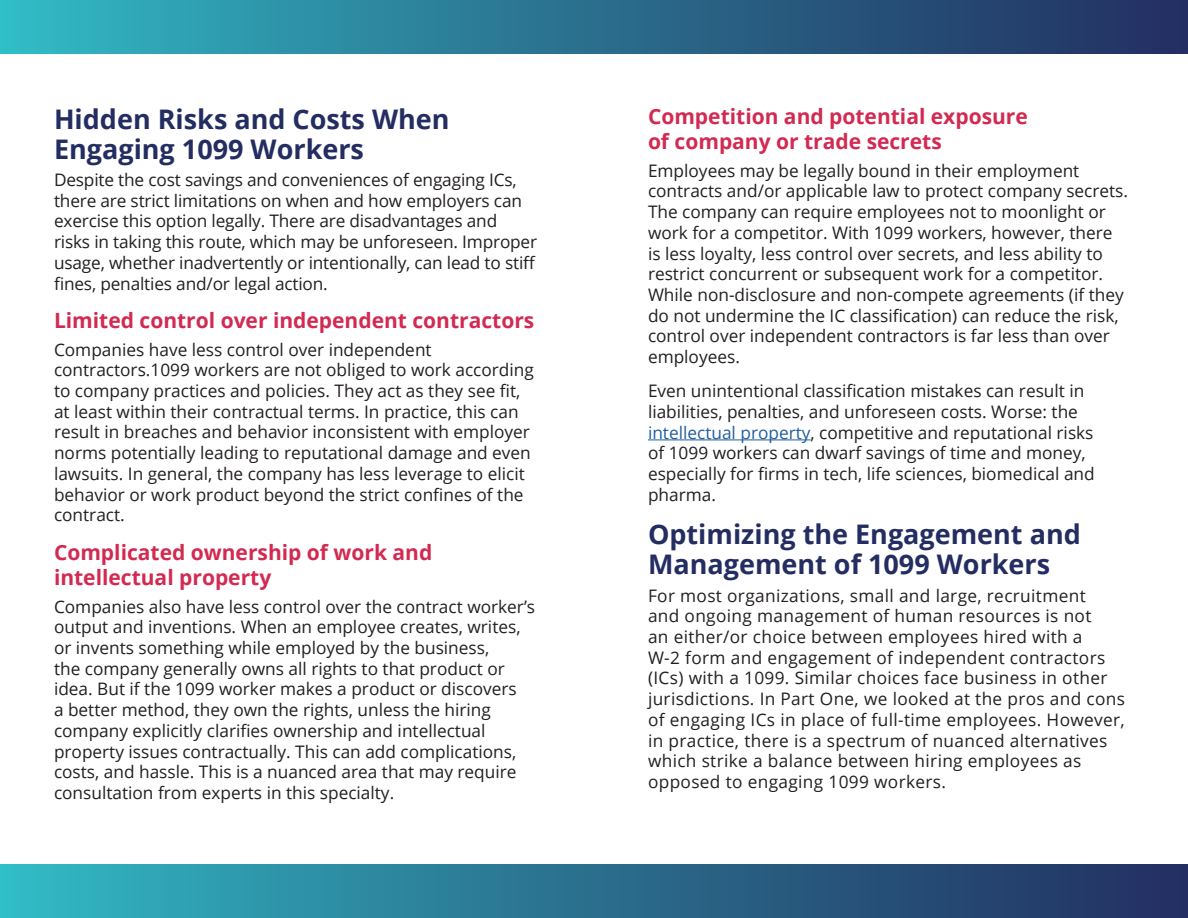
<style>
.page{position:relative;width:1188px;height:918px;background:#fff}
.page>*{position:absolute;margin:0;border:0;box-sizing:border-box;transform-origin:0 0}
.t1{font:700 27px/30px "Open Sans";color:#242d62}
.t2{font:700 21px/25.2px "Open Sans";color:#d22a52}
.t3{font:17.25px/20.7px "Open Sans";color:#231f20}
.t4{font:17.25px/20.7px "Open Sans";letter-spacing:.02em;color:#231f20}
.s1{color:#215e9e}
</style>
<div class="page">
<div style="left:0;top:0;width:1188px;height:54px;background:linear-gradient(to right,#32b7c1,#232b5e)"></div>
<div style="left:0;top:864px;width:1188px;height:54px;background:linear-gradient(to right,#32b7c1,#232b5e)"></div>
<hr style="left:648px;top:439px;width:163px;height:1px;background:#215e9e">
<h1 class="t1" style="left:54px;top:103px;width:397px">Hidden Risks and Costs When<br>Engaging 1099 Workers</h1>
<p class="t3" style="left:54px;top:169px;width:485px">Despite the cost savings and conveniences of engaging ICs, there are strict limitations on when and how employers can exercise this option legally. There are disadvantages and risks in taking this route, which may be unforeseen. Improper usage, whether inadvertently or intentionally, can lead to stiff fines, penalties and/or legal action.</p>
<p class="t2" style="left:54px;top:308px;width:482px">Limited control over independent contractors</p>
<p class="t3" style="left:54px;top:339px;width:481px">Companies have less control over independent contractors.1099 workers are not obliged to work according to company practices and policies. They act as they see fit, at least within their contractual terms. In practice, this can result in breaches and behavior inconsistent with employer norms potentially leading to reputational damage and even lawsuits. In general, the company has less leverage to elicit behavior or work product beyond the strict confines of the contract.</p>
<p class="t2" style="left:54px;top:539px;width:380px">Complicated ownership of work and intellectual property</p>
<p class="t3" style="left:54px;top:596px;width:483px">Companies also have less control over the contract worker’s output and inventions. When an employee creates, writes, or invents something while employed by the business,<br>the company generally owns all rights to that product or idea. But if the 1099 worker makes a product or discovers<br>a better method, they own the rights, unless the hiring company explicitly clarifies ownership and intellectual property issues contractually. This can add complications, costs, and hassle. This is a nuanced area that may require consultation from experts in this specialty.</p>
<p class="t2" style="left:648px;top:103px;width:381px">Competition and potential exposure of company or trade secrets</p>
<p class="t3" style="left:648px;top:160px;width:482px">Employees may be legally bound in their employment contracts and/or applicable law to protect company secrets.<br>The company can require employees not to moonlight or work for a competitor. With 1099 workers, however, there is less loyalty, less control over secrets, and less ability to restrict concurrent or subsequent work for a competitor.<br>While non-disclosure and non-compete agreements (if they do not undermine the IC classification) can reduce the risk, control over independent contractors is far less than over employees.</p>
<p class="t3" style="left:648px;top:380px;width:448px">Even unintentional classification mistakes can result in liabilities, penalties, and unforeseen costs. Worse: the <span class="s1">intellectual property</span>, competitive and reputational risks of 1099 workers can dwarf savings of time and money, especially for firms in tech, life sciences, biomedical and pharma.</p>
<h1 class="t1" style="left:648px;top:519px;width:434px">Optimizing the Engagement and<br>Management of 1099 Workers</h1>
<p class="t4" style="left:648px;top:585px;width:479px">For most organizations, small and large, recruitment<br>and ongoing management of human resources is not<br>an either/or choice between employees hired with a<br>W-2 form and engagement of independent contractors (ICs) with a 1099. Similar choices face business in other jurisdictions. In Part One, we looked at the pros and cons of engaging ICs in place of full-time employees. However, in practice, there is a spectrum of nuanced alternatives which strike a balance between hiring employees as opposed to engaging 1099 workers.</p>
</div>
